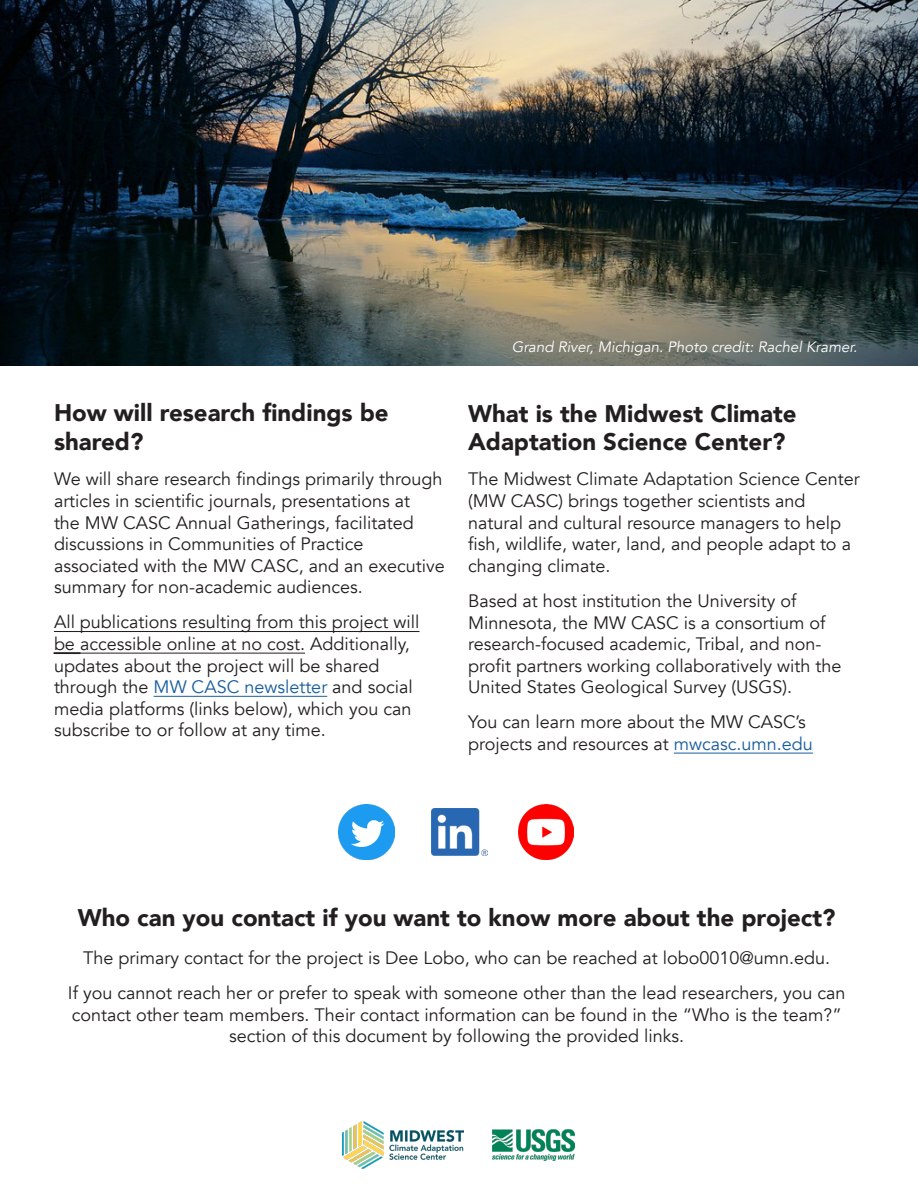
<style>
.page{position:relative;width:918px;height:1188px;background:#fff}
.page>*{position:absolute;margin:0;border:0;box-sizing:border-box;transform-origin:0 0}
.Body_text{font:900 24px/28.8px "Avenir";color:#231f20}
.Body_text-2{font:18px/21.6px "Avenir";color:#231f20}
.t1{font:italic 15px "Avenir";color:#fff}
.s1{color:#175d9e}
</style>
<div class="page">
<img style="left:343px;top:1122px;width:120px;height:47px">
<img style="left:493px;top:1130px;width:81px;height:30px">
<img style="left:339px;top:804px;width:55px;height:56px">
<img style="left:431px;top:808px;width:56px;height:47px">
<img style="left:518px;top:804px;width:56px;height:56px">
<hr style="left:917px;top:0;width:1px;height:417px;background:#155366">
<hr style="left:917px;top:964px;width:1px;height:224px;background:#155366">
<img style="left:0;top:0;width:918px;height:365px">
<hr style="left:674px;top:753px;width:139px;height:1px;background:#175d9e">
<hr style="left:54px;top:631px;width:365px;height:1px;background:#231f20">
<svg style="left:54px;top:653px;width:26px;height:1px"></svg>
<hr style="left:80px;top:653px;width:225px;height:1px;background:#231f20">
<hr style="left:154px;top:696px;width:173px;height:1px;background:#175d9e">
<p class="Body_text" style="left:54px;top:398px;width:336px">How will research findings be shared?</p>
<p class="Body_text-2" style="left:54px;top:469px;width:392px">We will share research findings primarily through articles in scientific journals, presentations at<br>the MW CASC Annual Gatherings, facilitated discussions in Communities of Practice associated with the MW CASC, and an executive summary for non-academic audiences.</p>
<p class="Body_text-2" style="left:54px;top:612px;width:367px">All publications resulting from this project will be accessible online at no cost. Additionally, updates about the project will be shared through the <span class="s1">MW CASC newsletter</span> and social media platforms (links below), which you can subscribe to or follow at any time.</p>
<p class="t1" style="left:512px;top:338px;width:347px">Grand River, Michigan. Photo credit: Rachel Kramer.</p>
<h1 class="Body_text" style="left:468px;top:398px;width:330px">What is the Midwest Climate<br>Adaptation Science Center?</h1>
<p class="Body_text-2" style="left:468px;top:469px;width:393px">The Midwest Climate Adaptation Science Center (MW CASC) brings together scientists and natural and cultural resource managers to help fish, wildlife, water, land, and people adapt to a changing climate.</p>
<p class="Body_text-2" style="left:468px;top:590px;width:375px">Based at host institution the University of Minnesota, the MW CASC is a consortium of research-focused academic, Tribal, and non&shy;profit partners working collaboratively with the United States Geological Survey (USGS).</p>
<p class="Body_text-2" style="left:468px;top:712px;width:346px">You can learn more about the MW CASC’s projects and resources at <span class="s1">mwcasc.umn.edu</span></p>
<h1 class="Body_text" style="left:78px;top:903px;width:759px">Who can you contact if you want to know more about the project?</h1>
<p class="Body_text-2" style="left:68px;top:941px;width:779px;line-height:35.1px;text-align:center">The primary contact for the project is Dee Lobo, who can be reached at lobo0010@umn.edu.<br>If you cannot reach her or prefer to speak with someone other than the lead researchers, you can</p>
<p class="Body_text-2" style="left:72px;top:1004px;width:772px;text-align:center">contact other team members. Their contact information can be found in the “Who is the team?” section of this document by following the provided links.</p>
</div>
